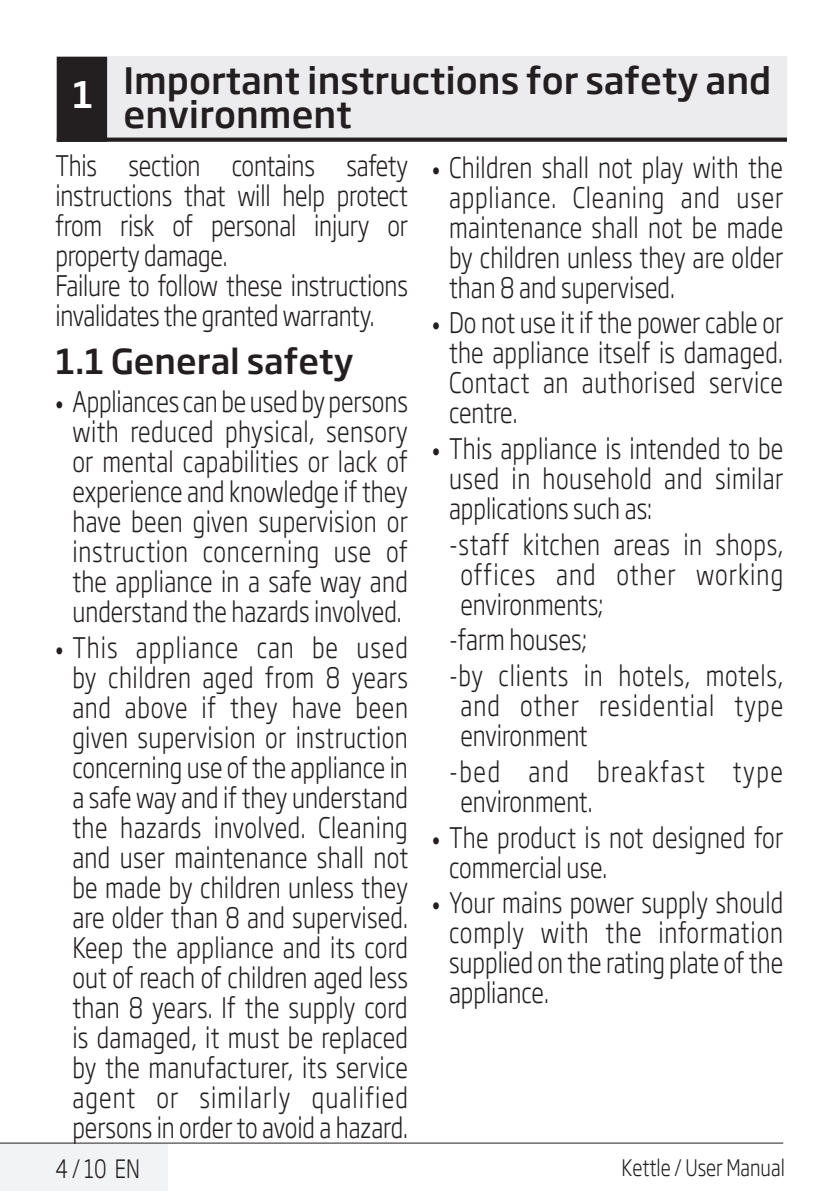
<style>
.page{position:relative;width:840px;height:1191px;background:#fff}
.page>*{position:absolute;margin:0;border:0;box-sizing:border-box;transform-origin:0 0}
.Unite_Baslik_Guvenli{font:500 36px/34px "Soho Gothic Pro";color:#231f20}
.Alt_Baslik_Guvenlık{font:500 34px "Soho Gothic Pro";color:#231f20}
.Guvenlik_Giris_Parag{font:300 28px/30px "Soho Gothic Pro";color:#231f20;text-align:justify;scale:.8 1}
.Güvenlik_Alt_Maddele{font:300 28px/30px "Soho Gothic Pro";letter-spacing:.03em;color:#231f20;text-align:justify;scale:.8 1}
.Güvenlik_Alt_Maddele-2{font:300 28px/30px "Soho Gothic Pro";letter-spacing:.07em;color:#231f20;scale:.8 1}
.Güvenlik_Alt_Maddele-3{font:300 28px "Soho Gothic Pro";color:#231f20;scale:.8 1}
.Master_Sayfa_Sol_Num{font:300 25px "Soho Gothic Pro";color:#231f20;scale:.8 1}
.t1{font:300 22.4px "Soho Gothic Pro";color:#231f20;scale:.8 1}
.s1{color:#fff}
.s2{font-family:"Helvetica Neue LT Pro";font-stretch:condensed;font-size:20px}
</style>
<div class="page">
<div style="left:0;top:1143px;width:168px;height:48px;background:#f2f3f4"></div>
<hr style="left:0;top:1142px;width:782px;height:1px;background:#231f20">
<div style="left:57px;top:57px;width:728px;height:83px;background:#ececee"></div>
<hr style="left:57px;top:138px;width:728px;height:3px;background:#231f20">
<div style="left:58px;top:58px;width:48px;height:83px;background:#231f20"></div>
<div style="left:57px;top:57px;width:50px;height:85px;border:2px solid #231f20"></div>
<p class="Unite_Baslik_Guvenli" style="left:123px;top:61px;width:649px;text-indent:-51px"><span class="s1">1</span> Important instructions for safety and environment</p>
<p class="Guvenlik_Giris_Parag" style="left:55px;top:149px;width:442px">This section contains safety instructions that will help protect from risk of personal injury or property damage.</p>
<p class="Guvenlik_Giris_Parag" style="left:55px;top:269px;width:442px">Failure to follow these instructions invalidates the granted warranty.</p>
<p class="Alt_Baslik_Guvenlık" style="left:55px;top:334px;width:299px">1.1 General safety</p>
<p class="Guvenlik_Giris_Parag" style="left:72px;top:385px;width:421px;text-indent:-17px"><span class="s2">•</span> Appliances can be used by persons with reduced physical, sensory or mental capabilities or lack of experience and knowledge if they have been given supervision or instruction concerning use of the appliance in a safe way and understand the hazards involved.</p>
<p class="Guvenlik_Giris_Parag" style="left:72px;top:631px;width:421px;text-indent:-17px"><span class="s2">•</span> This appliance can be used by children aged from 8 years and above if they have been given supervision or instruction concerning use of the appliance in a safe way and if they understand the hazards involved. Cleaning and user maintenance shall not be made by children unless they are older than 8 and supervised.<br>Keep the appliance and its cord out of reach of children aged less than 8 years. If the supply cord is damaged, it must be replaced by the manufacturer, its service agent or similarly qualified persons in order to avoid a hazard.</p>
<p class="Guvenlik_Giris_Parag" style="left:449px;top:151px;width:419px;text-indent:-17px"><span class="s2">•</span> Children shall not play with the appliance. Cleaning and user maintenance shall not be made by children unless they are older than 8 and supervised.</p>
<p class="Guvenlik_Giris_Parag" style="left:449px;top:306px;width:419px;text-indent:-17px"><span class="s2">•</span> Do not use it if the power cable or the appliance itself is damaged.<br>Contact an authorised service centre.</p>
<p class="Guvenlik_Giris_Parag" style="left:449px;top:432px;width:419px;text-indent:-17px"><span class="s2">•</span> This appliance is intended to be used in household and similar applications such as:</p>
<p class="Güvenlik_Alt_Maddele" style="left:460px;top:528px;width:405px;text-indent:-11px">-staff kitchen areas in shops, offices and other working environments;</p>
<p class="Güvenlik_Alt_Maddele-3" style="left:449px;top:618px;width:174px">-farm houses;</p>
<p class="Güvenlik_Alt_Maddele" style="left:460px;top:659px;width:405px;text-indent:-11px">-by clients in hotels, motels, and other residential type environment</p>
<p class="Güvenlik_Alt_Maddele-2" style="left:460px;top:755px;width:405px;text-indent:-11px">-bed and breakfast type environment.</p>
<p class="Guvenlik_Giris_Parag" style="left:449px;top:820px;width:419px;text-indent:-17px"><span class="s2">•</span> The product is not designed for commercial use.</p>
<p class="Guvenlik_Giris_Parag" style="left:449px;top:886px;width:419px;text-indent:-17px"><span class="s2">•</span> Your mains power supply should comply with the information supplied on the rating plate of the appliance.</p>
<p class="Master_Sayfa_Sol_Num" style="left:55px;top:1149px;width:107px">4 / 10 EN</p>
<p class="t1" style="left:621px;top:1150px;width:205px">Kettle / User Manual</p>
</div>
